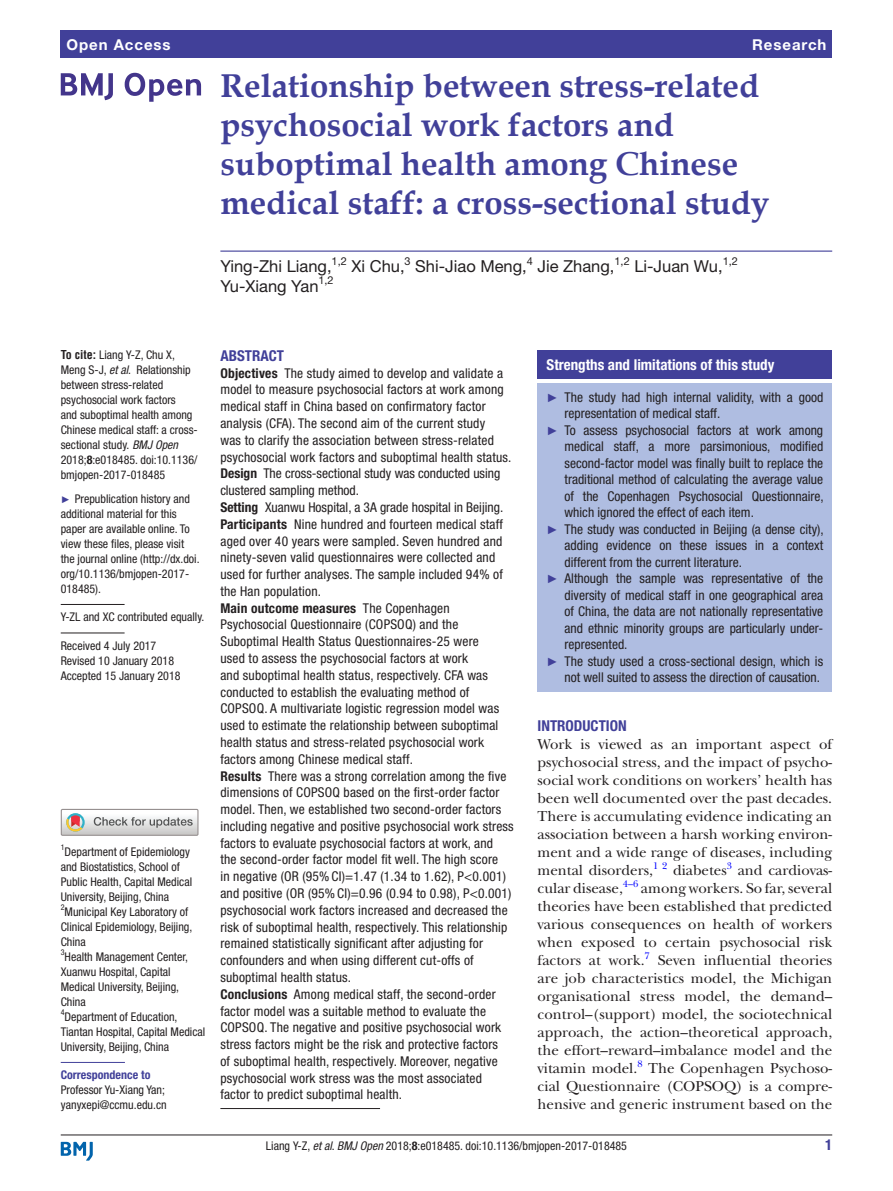
<style>
.page{position:relative;width:893px;height:1191px;background:#fff}
.page>*{position:absolute;margin:0;border:0;box-sizing:border-box;transform-origin:0 0}
.t1{font:700 33px/39px "Book Antiqua";color:#414099}
.t2{font:16.5px "Helvetica Neue LT Std";color:#231f20}
.t3{font:15px/18px "New Baskerville";color:#231f20;text-align:justify}
.t4{font:700 condensed 15px "Helvetica Neue LT Std";color:#fff}
.t5{font:700 condensed 15px "Helvetica Neue LT Std";color:#414099}
.t6{font:700 15px "Helvetica Neue LT Std";letter-spacing:.065em;color:#fff}
.t7{font:condensed 13.5px/16.8px "Helvetica Neue LT Std";letter-spacing:.015em;color:#231f20}
.t8{font:condensed 12px/15px "Helvetica Neue LT Std";color:#231f20}
.t9{font:700 condensed 12px "Helvetica Neue LT Std";color:#414099}
.t10{font:10.95px "Helvetica Neue LT Std";color:#231f20}
.t11{font:9.9px "New Baskerville";color:#00f}
.t12{font:condensed 7.95px "Helvetica Neue LT Std";color:#231f20}
.s1{font-family:"Helvetica LT Std";font-weight:700}
.s2{font-style:italic}
.s3{font-weight:700}
.s4{font-family:"Arial";font-stretch:normal;font-size:9.75px;color:#414099}
.s5{font-family:"Arial";font-stretch:normal;font-size:12px;color:#414099}
</style>
<div class="page">
<hr style="left:61px;top:1134px;width:771px;height:1px;background:#231f20">
<svg style="left:61px;top:1141px;width:32px;height:19px"></svg>
<div style="left:61px;top:31px;width:771px;height:27px;background:#414099"></div>
<hr style="left:220px;top:250px;width:612px;height:2px;background:#414099">
<hr style="left:61px;top:604px;width:64px;height:1px;background:#231f20">
<hr style="left:61px;top:632px;width:64px;height:1px;background:#231f20">
<hr style="left:61px;top:1062px;width:64px;height:1px;background:#414099">
<svg style="left:61px;top:73px;width:52px;height:27px"></svg>
<svg style="left:125px;top:73px;width:76px;height:29px"></svg>
<div style="left:61px;top:809px;width:138px;height:27px;border:1px solid #969090"></div>
<svg style="left:61px;top:809px;width:137px;height:26px"></svg>
<hr style="left:220px;top:1108px;width:160px;height:1px;background:#231f20">
<div style="left:538px;top:350px;width:294px;height:29px;background:#414099"></div>
<div style="left:538px;top:383px;width:294px;height:308px;background:#afbde1"></div>
<p class="t6" style="left:66px;top:35px;width:106px">Open Access</p>
<p class="t6" style="left:752px;top:35px;width:76px">Research</p>
<h1 class="t1" style="left:220px;top:66px;width:550px">Relationship between stress-related psychosocial work factors and suboptimal health among Chinese medical staff: a cross-sectional study</h1>
<p class="t2" style="left:220px;top:257px;width:113px">Ying-Zhi Liang,</p>
<p class="t10" style="left:332px;top:254px;width:17px">1,2</p>
<p class="t2" style="left:351px;top:257px;width:55px">Xi Chu,</p>
<p class="t10" style="left:405px;top:254px;width:8px">3</p>
<p class="t2" style="left:415px;top:257px;width:113px">Shi-Jiao Meng,</p>
<p class="t10" style="left:527px;top:254px;width:8px">4</p>
<p class="t2" style="left:537px;top:257px;width:79px">Jie Zhang,</p>
<p class="t10" style="left:615px;top:254px;width:17px">1,2</p>
<p class="t2" style="left:634px;top:257px;width:90px">Li-Juan Wu,</p>
<p class="t10" style="left:723px;top:254px;width:17px">1,2</p>
<p class="t2" style="left:220px;top:276px;width:100px">Yu-Xiang Yan</p>
<p class="t10" style="left:318px;top:274px;width:17px">1,2</p>
<p class="t8" style="left:61px;top:347px;width:139px"><span class="s1">To cite:</span> Liang Y-Z, Chu X,<br>Meng S-J, <span class="s2">et al</span>. Relationship between stress-related psychosocial work factors<br>and suboptimal health among<br>Chinese medical staff: a cross&shy;sectional study. <span class="s2">BMJ Open<br></span>2018;<span class="s3">8</span>:e018485. doi:10.1136/ bmjopen-2017-018485</p>
<p class="t8" style="left:61px;top:491px;width:140px"><span class="s4">►</span> Prepublication history and additional material for this paper are available online. To view these files, please visit the journal online (http://dx.doi. org/10.1136/bmjopen-2017-<br>018485).</p>
<p class="t8" style="left:61px;top:609px;width:145px">Y-ZL and XC contributed equally.</p>
<p class="t8" style="left:61px;top:638px;width:121px">Received 4 July 2017<br>Revised 10 January 2018<br>Accepted 15 January 2018</p>
<p class="t12" style="left:61px;top:843px;width:5px">1</p>
<p class="t8" style="left:61px;top:844px;width:133px;text-indent:4px">Department of Epidemiology and Biostatistics, School of<br>Public Health, Capital Medical<br>University, Beijing, China</p>
<p class="t12" style="left:61px;top:903px;width:5px">2</p>
<p class="t8" style="left:61px;top:904px;width:133px;text-indent:4px">Municipal Key Laboratory of<br>Clinical Epidemiology, Beijing,<br>China</p>
<p class="t12" style="left:61px;top:948px;width:5px">3</p>
<p class="t8" style="left:61px;top:949px;width:146px;text-indent:4px">Health Management Center,<br>Xuanwu Hospital, Capital<br>Medical University, Beijing,<br>China<br><sup>4</sup>Department of Education,<br>Tiantan Hospital, Capital Medical<br>University, Beijing, China</p>
<p class="t9" style="left:61px;top:1067px;width:91px">Correspondence to</p>
<p class="t8" style="left:61px;top:1082px;width:107px">Professor Yu-Xiang Yan; yanyxepi@ccmu.edu.cn</p>
<p class="t5" style="left:220px;top:346px;width:65px">Abstract</p>
<p class="t7" style="left:220px;top:364px;width:295px"><span class="s3">Objectives</span> The study aimed to develop and validate a model to measure psychosocial factors at work among medical staff in China based on confirmatory factor analysis (CFA). The second aim of the current study<br>was to clarify the association between stress-related psychosocial work factors and suboptimal health status.<br><span class="s3">Design</span> The cross-sectional study was conducted using clustered sampling method.<br><span class="s3">Setting</span> Xuanwu Hospital, a 3A grade hospital in Beijing.<br><span class="s3">Participants</span> Nine hundred and fourteen medical staff aged over 40 years were sampled. Seven hundred and ninety-seven valid questionnaires were collected and used for further analyses. The sample included 94% of the Han population.<br><span class="s3">Main outcome measures</span> The Copenhagen Psychosocial Questionnaire (COPSOQ) and the Suboptimal Health Status Questionnaires-25 were<br>used to assess the psychosocial factors at work<br>and suboptimal health status, respectively. CFA was conducted to establish the evaluating method of COPSOQ. A multivariate logistic regression model was used to estimate the relationship between suboptimal health status and stress-related psychosocial work factors among Chinese medical staff.<br><span class="s3">Results</span> There was a strong correlation among the five dimensions of COPSOQ based on the first-order factor model. Then, we established two second-order factors including negative and positive psychosocial work stress factors to evaluate psychosocial factors at work, and<br>the second-order factor model fit well. The high score<br>in negative (OR (95% CI)=1.47 (1.34 to 1.62), P&lt;0.001) and positive (OR (95% CI)=0.96 (0.94 to 0.98), P&lt;0.001) psychosocial work factors increased and decreased the risk of suboptimal health, respectively. This relationship remained statistically significant after adjusting for confounders and when using different cut-offs of suboptimal health status.<br><span class="s3">Conclusions</span> Among medical staff, the second-order factor model was a suitable method to evaluate the COPSOQ. The negative and positive psychosocial work stress factors might be the risk and protective factors<br>of suboptimal health, respectively. Moreover, negative psychosocial work stress was the most associated factor to predict suboptimal health.</p>
<p class="t4" style="left:547px;top:355px;width:229px">Strengths and limitations of this study</p>
<p class="t7" style="left:547px;top:388px;width:278px"><span class="s5">►</span> The study had high internal validity, with a good</p>
<p class="t7" style="left:565px;top:405px;width:157px">representation of medical staff.</p>
<p class="t7" style="left:547px;top:421px;width:278px"><span class="s5">►</span> To assess psychosocial factors at work among</p>
<p class="t7" style="left:565px;top:438px;width:260px">medical staff, a more parsimonious, modified</p>
<p class="t7" style="left:565px;top:454px;width:260px">second-factor model was finally built to replace the</p>
<p class="t7" style="left:565px;top:471px;width:260px">traditional method of calculating the average value</p>
<p class="t7" style="left:565px;top:487px;width:261px">of the Copenhagen Psychosocial Questionnaire,</p>
<p class="t7" style="left:565px;top:504px;width:191px">which ignored the effect of each item.</p>
<p class="t7" style="left:547px;top:520px;width:279px"><span class="s5">►</span> The study was conducted in Beijing (a dense city),</p>
<p class="t7" style="left:565px;top:537px;width:260px">adding evidence on these issues in a context</p>
<p class="t7" style="left:565px;top:553px;width:179px">different from the current literature.</p>
<p class="t7" style="left:547px;top:570px;width:278px"><span class="s5">►</span> Although the sample was representative of the</p>
<p class="t7" style="left:565px;top:586px;width:260px">diversity of medical staff in one geographical area</p>
<p class="t7" style="left:565px;top:603px;width:260px">of China, the data are not nationally representative</p>
<p class="t7" style="left:565px;top:619px;width:260px">and ethnic minority groups are particularly under-</p>
<p class="t7" style="left:565px;top:636px;width:64px">represented.</p>
<p class="t7" style="left:547px;top:652px;width:278px"><span class="s5">►</span> The study used a cross-sectional design, which is</p>
<p class="t7" style="left:565px;top:669px;width:257px">not well suited to assess the direction of causation.</p>
<p class="t5" style="left:538px;top:717px;width:91px">Introduction</p>
<p class="t3" style="left:538px;top:735px;width:296px">Work is viewed as an important aspect of psychosocial stress, and the impact of psycho&shy;social work conditions on workers’ health has been well documented over the past decades.<br>There is accumulating evidence indicating an association between a harsh working environ&shy;ment and a wide range of diseases, including mental disorders,</p>
<p class="t11" style="left:653px;top:859px;width:16px">1 2</p>
<p class="t3" style="left:673px;top:861px;width:55px">diabetes</p>
<p class="t11" style="left:727px;top:859px;width:7px">3</p>
<p class="t3" style="left:738px;top:861px;width:96px">and cardiovas-</p>
<p class="t3" style="left:538px;top:879px;width:87px">cular disease,</p>
<p class="t11" style="left:623px;top:877px;width:17px">4–6</p>
<p class="t3" style="left:538px;top:879px;width:296px;text-indent:103px">among workers. So far, several theories have been established that predicted various consequences on health of workers when exposed to certain psychosocial risk factors at work.</p>
<p class="t11" style="left:645px;top:949px;width:7px">7</p>
<p class="t3" style="left:538px;top:951px;width:296px;text-indent:120px">Seven influential theories are job characteristics model, the Michigan organisational stress model, the demand– control–(support) model, the sociotechnical approach, the action–theoretical approach, the effort–reward–imbalance model and the vitamin model.<sup>8</sup> The Copenhagen Psychoso&shy;cial Questionnaire (COPSOQ) is a compre&shy;hensive and generic instrument based on the</p>
<p class="t8" style="left:266px;top:1137px;width:363px">Liang Y-Z, <span class="s2">et al</span>. <span class="s2">BMJ Open</span> 2018;<span class="s3">8</span>:e018485. doi:10.1136/bmjopen-2017-018485</p>
<p class="t5" style="left:825px;top:1135px;width:9px">1</p>
</div>
